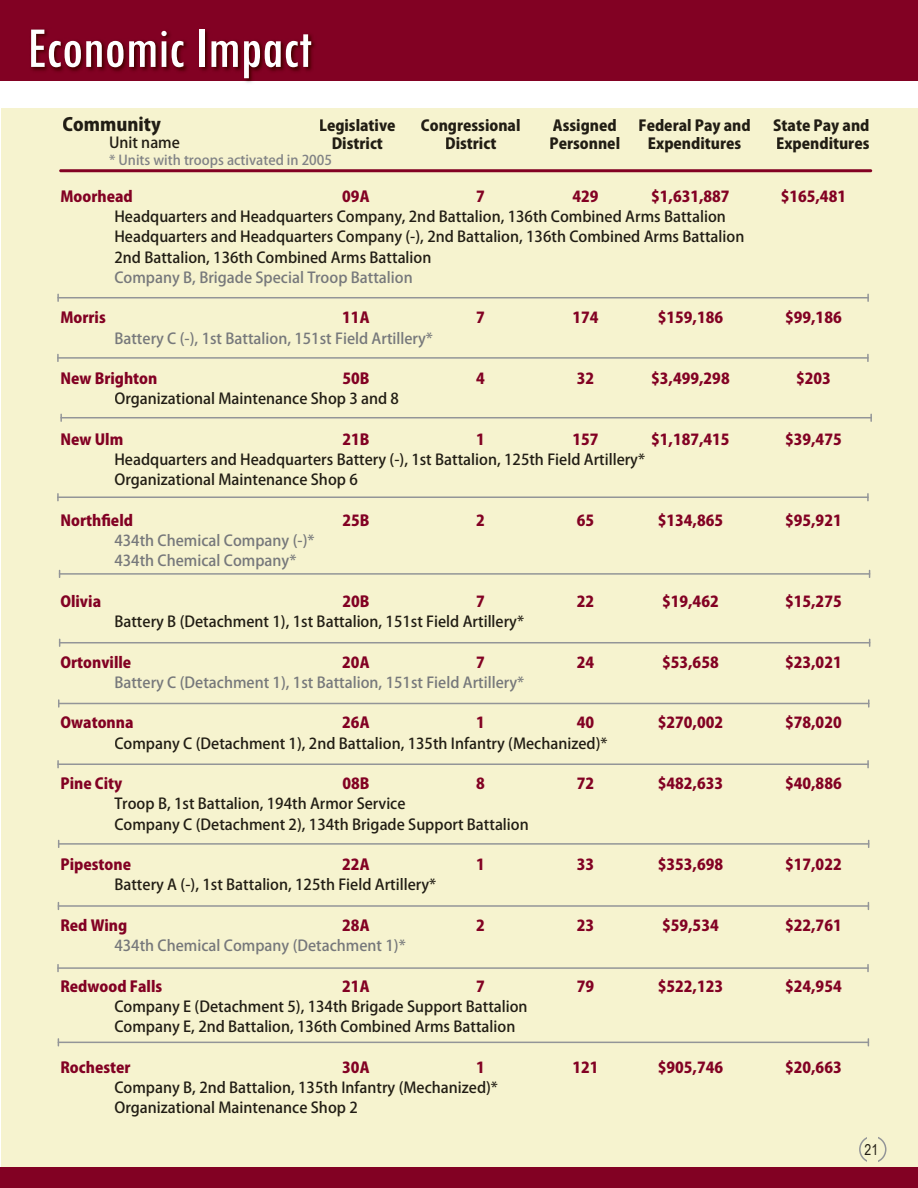
<style>
.page{position:relative;width:918px;height:1188px;background:#fff}
.page>*{position:absolute;margin:0;border:0;box-sizing:border-box;transform-origin:0 0}
.t1{font:condensed 60px "Tw Cen";letter-spacing:-.01em;color:#fff}
.t2{font:800 18px "Koz Go Pro";color:#211d14}
.t3{font:500 15px/20.2px "Koz Go Pro";color:#211d14}
.t4{font:800 15px "Koz Go Pro";color:#820123}
.t5{font:500 15px/20.2px "Koz Go Pro";color:#76787b}
.t6{font:800 15px/18px "Koz Go Pro";color:#211d14}
.t7{font:15px "Arial Narrow";color:#211d14}
.t8{font:500 13.5px "Koz Go Pro";color:#808285}
</style>
<div class="page">
<div style="left:1px;top:108px;width:917px;height:1080px;background:#f6f3cf"></div>
<svg style="left:859px;top:1137px;width:27px;height:25px"></svg>
<div style="left:867px;top:1144px;width:9px;height:11px;background:#f6f3cf"></div>
<div style="left:0;top:0;width:918px;height:81px;background:#820123"></div>
<div style="left:0;top:1167px;width:918px;height:21px;background:#820123"></div>
<img style="left:31px;top:29px;width:284px;height:54px">
<hr style="left:59px;top:169px;width:813px;height:3px;background:#820123;border-radius:2px">
<hr style="left:59px;top:573px;width:811px;height:2px;background:#939598">
<hr style="left:57px;top:763px;width:812px;height:2px;background:#939598">
<svg style="left:57px;top:760px;width:2px;height:8px"></svg>
<svg style="left:867px;top:760px;width:2px;height:8px"></svg>
<hr style="left:58px;top:843px;width:811px;height:2px;background:#939598">
<hr style="left:58px;top:703px;width:811px;height:1px;background:#939598">
<hr style="left:57px;top:357px;width:812px;height:2px;background:#939598">
<svg style="left:57px;top:354px;width:2px;height:8px"></svg>
<svg style="left:867px;top:354px;width:2px;height:8px"></svg>
<hr style="left:57px;top:496px;width:812px;height:2px;background:#939598">
<svg style="left:57px;top:493px;width:2px;height:8px"></svg>
<svg style="left:867px;top:493px;width:2px;height:8px"></svg>
<hr style="left:57px;top:297px;width:812px;height:1px;background:#939598">
<svg style="left:57px;top:294px;width:2px;height:8px"></svg>
<svg style="left:867px;top:294px;width:2px;height:8px"></svg>
<hr style="left:59px;top:642px;width:811px;height:1px;background:#939598">
<hr style="left:57px;top:967px;width:812px;height:2px;background:#939598">
<svg style="left:57px;top:964px;width:2px;height:8px"></svg>
<svg style="left:867px;top:964px;width:2px;height:8px"></svg>
<hr style="left:58px;top:905px;width:811px;height:2px;background:#939598">
<hr style="left:60px;top:417px;width:812px;height:1px;background:#939598">
<svg style="left:60px;top:414px;width:2px;height:8px"></svg>
<svg style="left:870px;top:414px;width:2px;height:8px"></svg>
<hr style="left:58px;top:1042px;width:811px;height:1px;background:#939598">
<h1 class="t1" style="left:27px;top:12px;width:287px">Economic Impact</h1>
<p class="t2" style="left:63px;top:112px;width:100px">Community</p>
<p class="t6" style="left:773px;top:118px;width:98px">State Pay and<br>Expenditures</p>
<p class="t6" style="left:549px;top:118px;width:72px">Assigned<br>Personnel</p>
<p class="t6" style="left:639px;top:118px;width:114px;text-align:center">Federal Pay and<br>Expenditures</p>
<p class="t6" style="left:319px;top:118px;width:78px;text-align:center">Legislative<br>District</p>
<p class="t6" style="left:421px;top:118px;width:101px">Congressional</p>
<p class="t3" style="left:109px;top:133px;width:72px">Unit name</p>
<p class="t6" style="left:445px;top:136px;width:53px">District</p>
<p class="t8" style="left:109px;top:151px;width:224px">* Units with troops activated in 2005</p>
<p class="t4" style="left:60px;top:187px;width:74px">Moorhead</p>
<p class="t4" style="left:342px;top:187px;width:29px">09A</p>
<p class="t4" style="left:476px;top:187px;width:10px">7</p>
<p class="t4" style="left:572px;top:187px;width:28px">429</p>
<p class="t4" style="left:651px;top:187px;width:80px">$1,631,887</p>
<p class="t4" style="left:781px;top:187px;width:67px">$165,481</p>
<p class="t3" style="left:114px;top:207px;width:631px">Headquarters and Headquarters Company, 2nd Battalion, 136th Combined Arms Battalion<br>Headquarters and Headquarters Company (-), 2nd Battalion, 136th Combined Arms Battalion<br>2nd Battalion, 136th Combined Arms Battalion</p>
<p class="t5" style="left:114px;top:268px;width:300px">Company B, Brigade Special Troop Battalion</p>
<p class="t4" style="left:60px;top:308px;width:47px">Morris</p>
<p class="t4" style="left:342px;top:308px;width:29px">11A</p>
<p class="t4" style="left:476px;top:308px;width:10px">7</p>
<p class="t4" style="left:572px;top:308px;width:28px">174</p>
<p class="t4" style="left:658px;top:308px;width:67px">$159,186</p>
<p class="t4" style="left:785px;top:308px;width:58px">$99,186</p>
<p class="t5" style="left:114px;top:329px;width:320px">Battery C (-), 1st Battalion, 151st Field Artillery*</p>
<p class="t4" style="left:60px;top:369px;width:99px">New Brighton</p>
<p class="t4" style="left:342px;top:369px;width:29px">50B</p>
<p class="t4" style="left:476px;top:369px;width:10px">4</p>
<p class="t4" style="left:577px;top:369px;width:19px">32</p>
<p class="t4" style="left:651px;top:369px;width:80px">$3,499,298</p>
<p class="t4" style="left:796px;top:369px;width:36px">$203</p>
<p class="t3" style="left:114px;top:389px;width:286px">Organizational Maintenance Shop 3 and 8</p>
<p class="t4" style="left:60px;top:430px;width:64px">New Ulm</p>
<p class="t4" style="left:342px;top:430px;width:29px">21B</p>
<p class="t4" style="left:476px;top:430px;width:10px">1</p>
<p class="t4" style="left:572px;top:430px;width:28px">157</p>
<p class="t4" style="left:651px;top:430px;width:80px">$1,187,415</p>
<p class="t4" style="left:785px;top:430px;width:58px">$39,475</p>
<p class="t3" style="left:114px;top:450px;width:532px">Headquarters and Headquarters Battery (-), 1st Battalion, 125th Field Artillery*<br>Organizational Maintenance Shop 6</p>
<p class="t4" style="left:60px;top:511px;width:74px">Northfield</p>
<p class="t4" style="left:342px;top:511px;width:29px">25B</p>
<p class="t4" style="left:476px;top:511px;width:10px">2</p>
<p class="t4" style="left:577px;top:511px;width:19px">65</p>
<p class="t4" style="left:658px;top:511px;width:67px">$134,865</p>
<p class="t4" style="left:785px;top:511px;width:58px">$95,921</p>
<p class="t5" style="left:114px;top:531px;width:202px">434th Chemical Company (-)*<br>434th Chemical Company*</p>
<p class="t4" style="left:60px;top:592px;width:42px">Olivia</p>
<p class="t4" style="left:342px;top:592px;width:29px">20B</p>
<p class="t4" style="left:476px;top:592px;width:10px">7</p>
<p class="t4" style="left:577px;top:592px;width:19px">22</p>
<p class="t4" style="left:662px;top:592px;width:58px">$19,462</p>
<p class="t4" style="left:785px;top:592px;width:58px">$15,275</p>
<p class="t3" style="left:114px;top:612px;width:411px">Battery B (Detachment 1), 1st Battalion, 151st Field Artillery*</p>
<p class="t4" style="left:60px;top:652px;width:72px">Ortonville</p>
<p class="t4" style="left:342px;top:652px;width:29px">20A</p>
<p class="t4" style="left:476px;top:652px;width:10px">7</p>
<p class="t4" style="left:577px;top:652px;width:19px">24</p>
<p class="t4" style="left:662px;top:652px;width:58px">$53,658</p>
<p class="t4" style="left:785px;top:652px;width:58px">$23,021</p>
<p class="t5" style="left:114px;top:673px;width:411px">Battery C (Detachment 1), 1st Battalion, 151st Field Artillery*</p>
<p class="t4" style="left:60px;top:713px;width:75px">Owatonna</p>
<p class="t4" style="left:342px;top:713px;width:29px">26A</p>
<p class="t4" style="left:476px;top:713px;width:10px">1</p>
<p class="t4" style="left:577px;top:713px;width:19px">40</p>
<p class="t4" style="left:658px;top:713px;width:67px">$270,002</p>
<p class="t4" style="left:785px;top:713px;width:58px">$78,020</p>
<p class="t3" style="left:114px;top:734px;width:495px">Company C (Detachment 1), 2nd Battalion, 135th Infantry (Mechanized)*</p>
<p class="t4" style="left:60px;top:774px;width:63px">Pine City</p>
<p class="t4" style="left:342px;top:774px;width:29px">08B</p>
<p class="t4" style="left:476px;top:774px;width:10px">8</p>
<p class="t4" style="left:577px;top:774px;width:19px">72</p>
<p class="t4" style="left:658px;top:774px;width:67px">$482,633</p>
<p class="t4" style="left:785px;top:774px;width:58px">$40,886</p>
<p class="t3" style="left:114px;top:794px;width:416px">Troop B, 1st Battalion, 194th Armor Service<br>Company C (Detachment 2), 134th Brigade Support Battalion</p>
<p class="t4" style="left:60px;top:855px;width:72px">Pipestone</p>
<p class="t4" style="left:342px;top:855px;width:29px">22A</p>
<p class="t4" style="left:476px;top:855px;width:10px">1</p>
<p class="t4" style="left:577px;top:855px;width:19px">33</p>
<p class="t4" style="left:658px;top:855px;width:67px">$353,698</p>
<p class="t4" style="left:785px;top:855px;width:58px">$17,022</p>
<p class="t3" style="left:114px;top:875px;width:323px">Battery A (-), 1st Battalion, 125th Field Artillery*</p>
<p class="t4" style="left:60px;top:916px;width:68px">Red Wing</p>
<p class="t4" style="left:342px;top:916px;width:29px">28A</p>
<p class="t4" style="left:476px;top:916px;width:10px">2</p>
<p class="t4" style="left:577px;top:916px;width:19px">23</p>
<p class="t4" style="left:662px;top:916px;width:58px">$59,534</p>
<p class="t4" style="left:785px;top:916px;width:58px">$22,761</p>
<p class="t5" style="left:114px;top:936px;width:293px">434th Chemical Company (Detachment 1)*</p>
<p class="t4" style="left:60px;top:976px;width:103px">Redwood Falls</p>
<p class="t4" style="left:342px;top:976px;width:29px">21A</p>
<p class="t4" style="left:476px;top:976px;width:10px">7</p>
<p class="t4" style="left:577px;top:976px;width:19px">79</p>
<p class="t4" style="left:658px;top:976px;width:67px">$522,123</p>
<p class="t4" style="left:785px;top:976px;width:58px">$24,954</p>
<p class="t3" style="left:114px;top:997px;width:415px">Company E (Detachment 5), 134th Brigade Support Battalion<br>Company E, 2nd Battalion, 136th Combined Arms Battalion</p>
<p class="t4" style="left:60px;top:1057px;width:72px">Rochester</p>
<p class="t4" style="left:342px;top:1057px;width:29px">30A</p>
<p class="t4" style="left:476px;top:1057px;width:10px">1</p>
<p class="t4" style="left:572px;top:1057px;width:28px">121</p>
<p class="t4" style="left:658px;top:1057px;width:67px">$905,746</p>
<p class="t4" style="left:785px;top:1057px;width:58px">$20,663</p>
<p class="t3" style="left:114px;top:1078px;width:385px">Company B, 2nd Battalion, 135th Infantry (Mechanized)*<br>Organizational Maintenance Shop 2</p>
<p class="t7" style="left:865px;top:1138px;width:15px">21</p>
</div>
